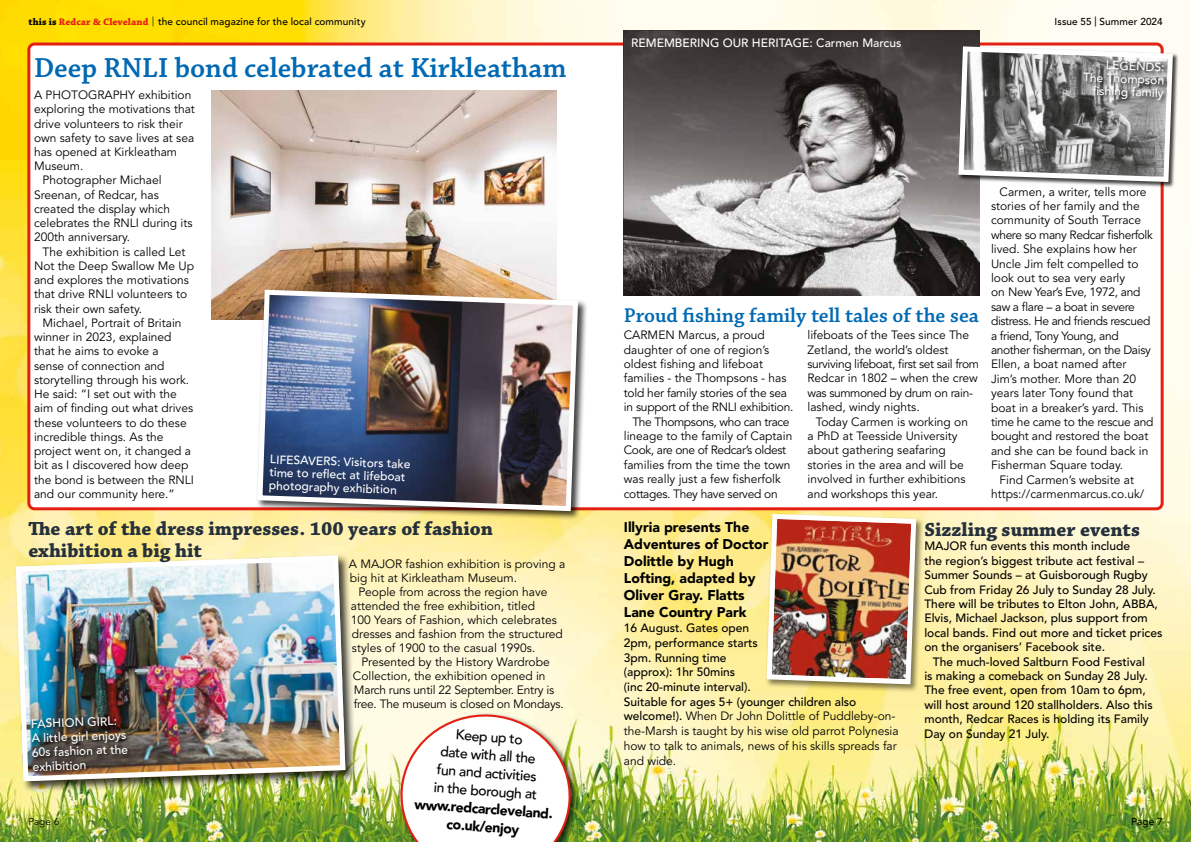
<style>
.page{position:relative;width:1191px;height:842px;background:#fff}
.page>*{position:absolute;margin:0;border:0;box-sizing:border-box;transform-origin:0 0}
.t1{font:600 29px "Chaparral Pro";color:#0069b3}
.t2{font:600 21px "Chaparral Pro";color:#0069b3}
.t3{font:700 20px/22px "Chaparral Pro";color:#25303b}
.t4{font:900 14px/17.1px "Avenir LT Std";color:#000}
.t5{font:500 14px/18px "Avenir LT Std";color:#000}
.t6{font:12px/14.4px "Avenir LT Std";color:#000}
.t7{font:500 12px/14.4px "Avenir LT Std";color:#000}
.t8{font:12px "Avenir LT Std";letter-spacing:-.03em;color:#000}
.t9{font:12px/14px "Avenir LT Std";letter-spacing:-.02em;color:#000}
.t10{font:500 12px/13px "Avenir LT Std";color:#fff}
.t11{font:500 10px "Avenir LT Std";letter-spacing:.01em;color:#000}
.t12{font:10px "Avenir LT Std";color:#000}
.s1{font-family:"Chaparral Pro";font-weight:700}
.s2{font-family:"Chaparral Pro";font-weight:700;color:#e41f13}
.s3{font-family:"Chaparral Pro";font-weight:400}
.s4{font-weight:400}
</style>
<div class="page">
<img style="left:0;top:0;width:1191px;height:842px">
<div style="left:29px;top:44px;width:1133px;height:465px;background:#fff;border-radius:6px"></div>
<img style="left:624px;top:30px;width:355px;height:265px">
<img style="left:212px;top:90px;width:344px;height:230px">
<div style="left:256px;top:288px;width:332px;height:233px;background:#000;opacity:.75"></div>
<img style="left:255px;top:287px;width:325px;height:227px">
<div style="left:14px;top:554px;width:343px;height:239px;background:#000;opacity:.75"></div>
<img style="left:13px;top:553px;width:335px;height:231px">
<div style="left:765px;top:512px;width:159px;height:180px;background:#000;opacity:.5"></div>
<img style="left:764px;top:511px;width:154px;height:176px">
<div style="left:957px;top:46px;width:221px;height:142px;background:#000;opacity:.75"></div>
<svg style="left:956px;top:44px;width:219px;height:141px"></svg>
<div style="left:1082px;top:60px;width:86px;height:45px;background:#000;opacity:.75"></div>
<div style="left:398px;top:712px;width:181px;height:130px;background:#000;opacity:.75"></div>
<svg style="left:396px;top:710px;width:179px;height:132px"></svg>
<div style="left:31px;top:716px;width:101px;height:60px;background:#000;opacity:.75"></div>
<p class="t11" style="left:28px;top:16px;width:339px"><span class="s1">this is</span> <span class="s2">Redcar &amp; Cleveland</span> <span class="s3">|</span> the council magazine for the local community</p>
<h1 class="t1" style="left:34px;top:51px;width:534px">Deep RNLI bond celebrated at Kirkleatham</h1>
<p class="t6" style="left:34px;top:88px;width:159px">A PHOTOGRAPHY exhibition</p>
<p class="t6" style="left:34px;top:102px;width:162px">exploring the motivations that</p>
<p class="t6" style="left:34px;top:116px;width:150px">drive volunteers to risk their</p>
<p class="t6" style="left:34px;top:131px;width:162px">own safety to save lives at sea</p>
<p class="t6" style="left:34px;top:145px;width:145px">has opened at Kirkleatham</p>
<p class="t6" style="left:34px;top:159px;width:51px">Museum.</p>
<p class="t6" style="left:43px;top:173px;width:121px">Photographer Michael</p>
<p class="t6" style="left:34px;top:188px;width:126px">Sreenan, of Redcar, has</p>
<p class="t6" style="left:34px;top:202px;width:137px">created the display which</p>
<p class="t6" style="left:34px;top:216px;width:160px">celebrates the RNLI during its</p>
<p class="t6" style="left:34px;top:230px;width:98px">200th anniversary.</p>
<p class="t6" style="left:43px;top:245px;width:144px">The exhibition is called Let</p>
<p class="t6" style="left:34px;top:259px;width:162px">Not the Deep Swallow Me Up</p>
<p class="t6" style="left:34px;top:273px;width:156px">and explores the motivations</p>
<p class="t6" style="left:34px;top:287px;width:155px">that drive RNLI volunteers to</p>
<p class="t6" style="left:34px;top:302px;width:109px">risk their own safety.</p>
<p class="t6" style="left:43px;top:316px;width:141px">Michael, Portrait of Britain</p>
<p class="t6" style="left:34px;top:330px;width:139px">winner in 2023, explained</p>
<p class="t6" style="left:34px;top:344px;width:126px">that he aims to evoke a</p>
<p class="t6" style="left:34px;top:359px;width:132px">sense of connection and</p>
<p class="t6" style="left:34px;top:373px;width:157px">storytelling through his work.</p>
<p class="t6" style="left:34px;top:387px;width:144px">He said: “I set out with the</p>
<p class="t6" style="left:34px;top:401px;width:161px">aim of finding out what drives</p>
<p class="t6" style="left:34px;top:416px;width:154px">these volunteers to do these</p>
<p class="t6" style="left:34px;top:430px;width:131px">incredible things. As the</p>
<p class="t6" style="left:34px;top:444px;width:159px">project went on, it changed a</p>
<p class="t6" style="left:34px;top:458px;width:156px">bit as I discovered how deep</p>
<p class="t6" style="left:34px;top:473px;width:162px">the bond is between the RNLI</p>
<p class="t6" style="left:34px;top:487px;width:142px">and our community here.”</p>
<p class="t10" style="left:270px;top:453px;width:142px;rotate:2deg">LIFESAVERS: Visitors take time to refl ect at lifeboat photography exhibition</p>
<p class="t10" style="left:631px;top:36px;width:272px">REMEMBERING OUR HERITAGE: Carmen Marcus</p>
<p class="t11" style="left:1054px;top:16px;width:110px">Issue 55 | Summer 2024</p>
<p class="t10" style="left:1084px;top:58px;width:82px;text-align:right;rotate:2deg">LEGENDS:<br>The Thompson fi shing family</p>
<h2 class="t2" style="left:624px;top:303px;width:357px">Proud fishing family tell tales of the sea</h2>
<p class="t6" style="left:624px;top:328px;width:142px">CARMEN Marcus, a proud</p>
<p class="t6" style="left:624px;top:342px;width:147px">daughter of one of region’s</p>
<p class="t6" style="left:624px;top:357px;width:141px">oldest fishing and lifeboat</p>
<p class="t6" style="left:624px;top:371px;width:164px">families - the Thompsons - has</p>
<p class="t9" style="left:624px;top:386px;width:165px">told her family stories of the sea</p>
<p class="t9" style="left:624px;top:400px;width:171px">in support of the RNLI exhibition.</p>
<p class="t8" style="left:632px;top:414px;width:159px">The Thompsons, who can trace</p>
<p class="t6" style="left:624px;top:429px;width:170px">lineage to the family of Captain</p>
<p class="t8" style="left:624px;top:443px;width:164px">Cook, are one of Redcar’s oldest</p>
<p class="t6" style="left:624px;top:458px;width:168px">families from the time the town</p>
<p class="t6" style="left:624px;top:472px;width:158px">was really just a few fisherfolk</p>
<p class="t8" style="left:624px;top:486px;width:155px">cottages. They have served on</p>
<p class="t6" style="left:807px;top:328px;width:173px">lifeboats of the Tees since The<br>Zetland, the world’s oldest surviving lifeboat, first set sail from<br>Redcar in 1802 – when the crew was summoned by drum on rain&shy;lashed, windy nights.</p>
<p class="t6" style="left:807px;top:414px;width:162px;text-indent:9px">Today Carmen is working on a PhD at Teesside University about gathering seafaring stories in the area and will be involved in further exhibitions and workshops this year.</p>
<p class="t6" style="left:999px;top:185px;width:149px">Carmen, a writer, tells more</p>
<p class="t6" style="left:991px;top:199px;width:150px">stories of her family and the</p>
<p class="t6" style="left:991px;top:213px;width:152px">community of South Terrace</p>
<p class="t8" style="left:991px;top:228px;width:163px">where so many Redcar fisherfolk</p>
<p class="t6" style="left:991px;top:242px;width:147px">lived. She explains how her</p>
<p class="t6" style="left:991px;top:257px;width:149px">Uncle Jim felt compelled to</p>
<p class="t6" style="left:991px;top:271px;width:136px">look out to sea very early</p>
<p class="t8" style="left:991px;top:285px;width:151px">on New Year’s Eve, 1972, and</p>
<p class="t8" style="left:991px;top:300px;width:145px">saw a flare – a boat in severe</p>
<p class="t8" style="left:991px;top:314px;width:161px">distress. He and friends rescued</p>
<p class="t8" style="left:991px;top:329px;width:129px">a friend, Tony Young, and</p>
<p class="t8" style="left:991px;top:343px;width:161px">another fisherman, on the Daisy</p>
<p class="t6" style="left:991px;top:357px;width:137px">Ellen, a boat named after</p>
<p class="t6" style="left:991px;top:372px;width:147px">Jim’s mother. More than 20</p>
<p class="t6" style="left:991px;top:386px;width:144px">years later Tony found that</p>
<p class="t6" style="left:991px;top:401px;width:154px">boat in a breaker’s yard. This</p>
<p class="t9" style="left:991px;top:415px;width:164px">time he came to the rescue and</p>
<p class="t6" style="left:991px;top:429px;width:159px">bought and restored the boat</p>
<p class="t6" style="left:991px;top:444px;width:159px">and she can be found back in</p>
<p class="t6" style="left:991px;top:458px;width:134px">Fisherman Square today.</p>
<p class="t6" style="left:999px;top:473px;width:136px">Find Carmen’s website at</p>
<p class="t6" style="left:991px;top:487px;width:155px">https://carmenmarcus.co.uk/</p>
<h3 class="t3" style="left:28px;top:518px;width:466px">The art of the dress impresses. 100 years of fashion exhibition a big hit</h3>
<p class="t4" style="left:624px;top:518px;width:146px">Illyria presents The<br>Adventures of Doctor<br>Dolittle by Hugh<br>Lofting, adapted by<br>Oliver Gray. Flatts<br>Lane Country Park</p>
<p class="t7" style="left:624px;top:621px;width:276px;line-height:14.7px">16 August. Gates open<br>2pm, performance starts<br>3pm. Running time<br>(approx): 1hr 50mins<br>(inc 20-minute interval).<br>Suitable for ages 5+ (younger children also welcome!). <span class="s4">When Dr John Dolittle of Puddleby-on&shy;the-Marsh is taught by his wise old parrot Polynesia how to talk to animals, news of his skills spreads far and wide.</span></p>
<h3 class="t3" style="left:924px;top:519px;width:217px">Sizzling summer events</h3>
<p class="t7" style="left:924px;top:539px;width:239px">MAJOR fun events this month include<br>the region’s biggest tribute act festival – Summer Sounds – at Guisborough Rugby Cub from Friday 26 July to Sunday 28 July.<br>There will be tributes to Elton John, ABBA, Elvis, Michael Jackson, plus support from local bands. Find out more and ticket prices on the organisers’ Facebook site.</p>
<p class="t7" style="left:924px;top:654px;width:230px;text-align:center">The much-loved Saltburn Food Festival<br>is making a comeback on Sunday 28 July.<br>The free event, open from 10am to 6pm, will host around 120 stallholders. Also this month, Redcar Races is holding its Family</p>
<p class="t6" style="left:349px;top:557px;width:218px;line-height:14px">A MAJOR fashion exhibition is proving a big hit at Kirkleatham Museum.</p>
<p class="t6" style="left:351px;top:585px;width:213px;line-height:14px;text-indent:8px">People from across the region have attended the free exhibition, titled<br>100 Years of Fashion, which celebrates dresses and fashion from the structured styles of 1900 to the casual 1990s.</p>
<p class="t9" style="left:353px;top:655px;width:212px;text-indent:9px">Presented by the History Wardrobe Collection, the exhibition opened in March runs until 22 September. Entry is free. The museum is closed on Mondays.</p>
<p class="t10" style="left:31px;top:717px;width:98px;line-height:14.4px;rotate:-2deg">FASHION GIRL:<br>A little girl enjoys<br>60s fashion at the exhibition</p>
<p class="t5" style="left:456px;top:726px;width:69px;rotate:4deg">Keep up to</p>
<p class="t7" style="left:924px;top:726px;width:126px">Day on Sunday 21 July.</p>
<p class="t5" style="left:437px;top:743px;width:105px;rotate:4deg">date with all the fun and activities in the borough at</p>
<p class="t4" style="left:415px;top:795px;width:140px;line-height:18px;text-align:center;rotate:4deg">www.redcarcleveland. co.uk/enjoy</p>
<p class="t12" style="left:28px;top:815px;width:32px">Page 6</p>
<p class="t11" style="left:1131px;top:815px;width:33px">Page 7</p>
</div>
